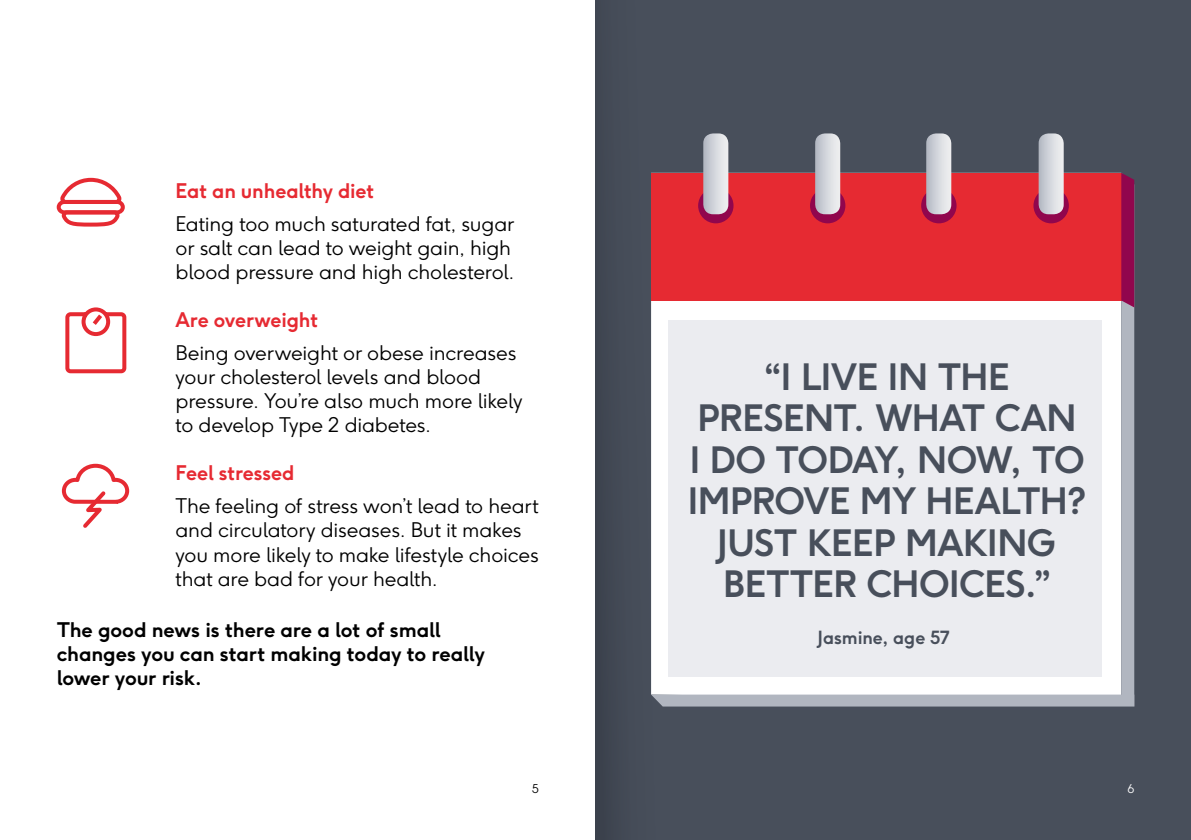
<style>
.page{position:relative;width:1191px;height:840px;background:#fff}
.page>*{position:absolute;margin:0;border:0;box-sizing:border-box;transform-origin:0 0}
.t1{font:700 36px/41.4px "F37 Ginger";letter-spacing:-.01em;color:#484f5b;text-align:center}
.t2{font:300 20px/24px "F37 Ginger";letter-spacing:-.01em;color:#000}
.t3{font:700 20px/24px "F37 Ginger";letter-spacing:-.01em;color:#000}
.t4{font:700 20px "F37 Ginger";letter-spacing:-.01em;color:#e62a32}
.t5{font:700 18px "F37 Ginger";letter-spacing:-.005em;color:#484f5b}
.t6{font:300 12px "F37 Ginger";color:#000}
.t7{font:300 12px "F37 Ginger";color:#fff}
</style>
<div class="page">
<div style="left:596px;top:0;width:595px;height:839px;background:#484f5b"></div>
<svg style="left:65px;top:307px;width:62px;height:67px"></svg>
<div style="left:57px;top:200px;width:68px;height:14px;border:4px solid #e62a32;border-radius:5px"></div>
<svg style="left:56px;top:177px;width:68px;height:50px"></svg>
<svg style="left:61px;top:463px;width:69px;height:65px"></svg>
<svg style="left:669px;top:133px;width:465px;height:573px;background:#deb9bf"></svg>
<svg style="left:595px;top:0;width:74px;height:839px"></svg>
<p class="t4" style="left:175px;top:178px;width:200px">Eat an unhealthy diet</p>
<p class="t2" style="left:175px;top:212px;width:340px">Eating too much saturated fat, sugar or salt can lead to weight gain, high blood pressure and high cholesterol.</p>
<p class="t4" style="left:175px;top:307px;width:144px">Are overweight</p>
<p class="t2" style="left:175px;top:341px;width:348px">Being overweight or obese increases your cholesterol levels and blood pressure. You’re also much more likely to develop Type 2 diabetes.</p>
<p class="t4" style="left:175px;top:460px;width:121px">Feel stressed</p>
<p class="t2" style="left:175px;top:494px;width:365px">The feeling of stress won’t lead to heart and circulatory diseases. But it makes you more likely to make lifestyle choices that are bad for your health.</p>
<p class="t3" style="left:57px;top:617px;width:429px">The good news is there are a lot of small changes you can start making today to really lower your risk.</p>
<h1 class="t1" style="left:688px;top:356px;width:400px">“I LIVE IN THE<br>PRESENT. WHAT CAN<br>I DO TODAY, NOW, TO<br>IMPROVE MY HEALTH?<br>JUST KEEP MAKING<br>BETTER CHOICES.”</h1>
<p class="t5" style="left:818px;top:625px;width:134px">Jasmine, age 57</p>
<p class="t6" style="left:532px;top:780px;width:9px">5</p>
<p class="t7" style="left:1127px;top:780px;width:9px">6</p>
</div>
